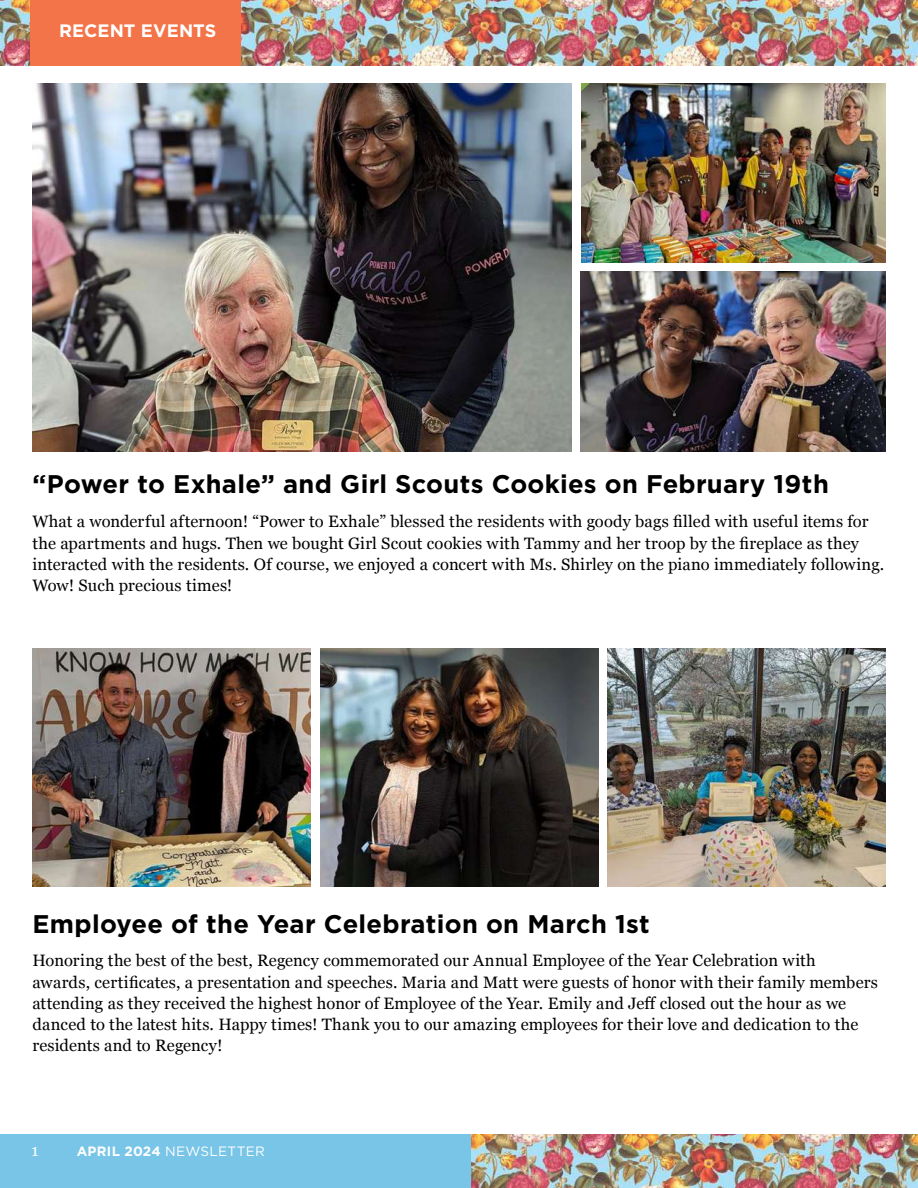
<style>
.page{position:relative;width:918px;height:1188px;background:#fff}
.page>*{position:absolute;margin:0;border:0;box-sizing:border-box;transform-origin:0 0}
.t1{font:700 25.5px "Gotham";letter-spacing:.01em;color:#000}
.t2{font:700 18px "Gotham";color:#fff}
.t3{font:16.5px/21.3px "Georgia";letter-spacing:.005em;color:#000}
.t4{font:16.5px "Georgia";color:#fff}
.t5{font:13.5px "Gotham";letter-spacing:.025em;color:#fff}
.s1{font-weight:700}
</style>
<div class="page">
<img style="left:471px;top:1135px;width:447px;height:53px">
<div style="left:0;top:1135px;width:471px;height:53px;background:#78c5e7"></div>
<img style="left:0;top:0;width:918px;height:65px">
<div style="left:30px;top:0;width:211px;height:65px;background:#f37448"></div>
<img style="left:32px;top:83px;width:540px;height:368px">
<img style="left:581px;top:83px;width:305px;height:180px">
<img style="left:581px;top:271px;width:305px;height:180px">
<img style="left:32px;top:648px;width:278px;height:239px">
<img style="left:320px;top:648px;width:278px;height:239px">
<img style="left:608px;top:648px;width:278px;height:239px">
<p class="t2" style="left:59px;top:19px;width:159px">RECENT EVENTS</p>
<h1 class="t1" style="left:32px;top:467px;width:798px">“Power to Exhale” and Girl Scouts Cookies on February 19th</h1>
<p class="t3" style="left:32px;top:510px;width:853px">What a wonderful afternoon! “Power to Exhale” blessed the residents with goody bags filled with useful items for the apartments and hugs. Then we bought Girl Scout cookies with Tammy and her troop by the fireplace as they interacted with the residents. Of course, we enjoyed a concert with Ms. Shirley on the piano immediately following.<br>Wow! Such precious times!</p>
<h1 class="t1" style="left:32px;top:907px;width:619px">Employee of the Year Celebration on March 1st</h1>
<p class="t3" style="left:32px;top:949px;width:847px">Honoring the best of the best, Regency commemorated our Annual Employee of the Year Celebration with<br>awards, certificates, a presentation and speeches. Maria and Matt were guests of honor with their family members attending as they received the highest honor of Employee of the Year. Emily and Jeff closed out the hour as we danced to the latest hits. Happy times! Thank you to our amazing employees for their love and dedication to the residents and to Regency!</p>
<p class="t4" style="left:32px;top:1138px;width:9px">1</p>
<p class="t5" style="left:77px;top:1142px;width:190px"><span class="s1">APRIL 2024</span> NEWSLETTER</p>
</div>
